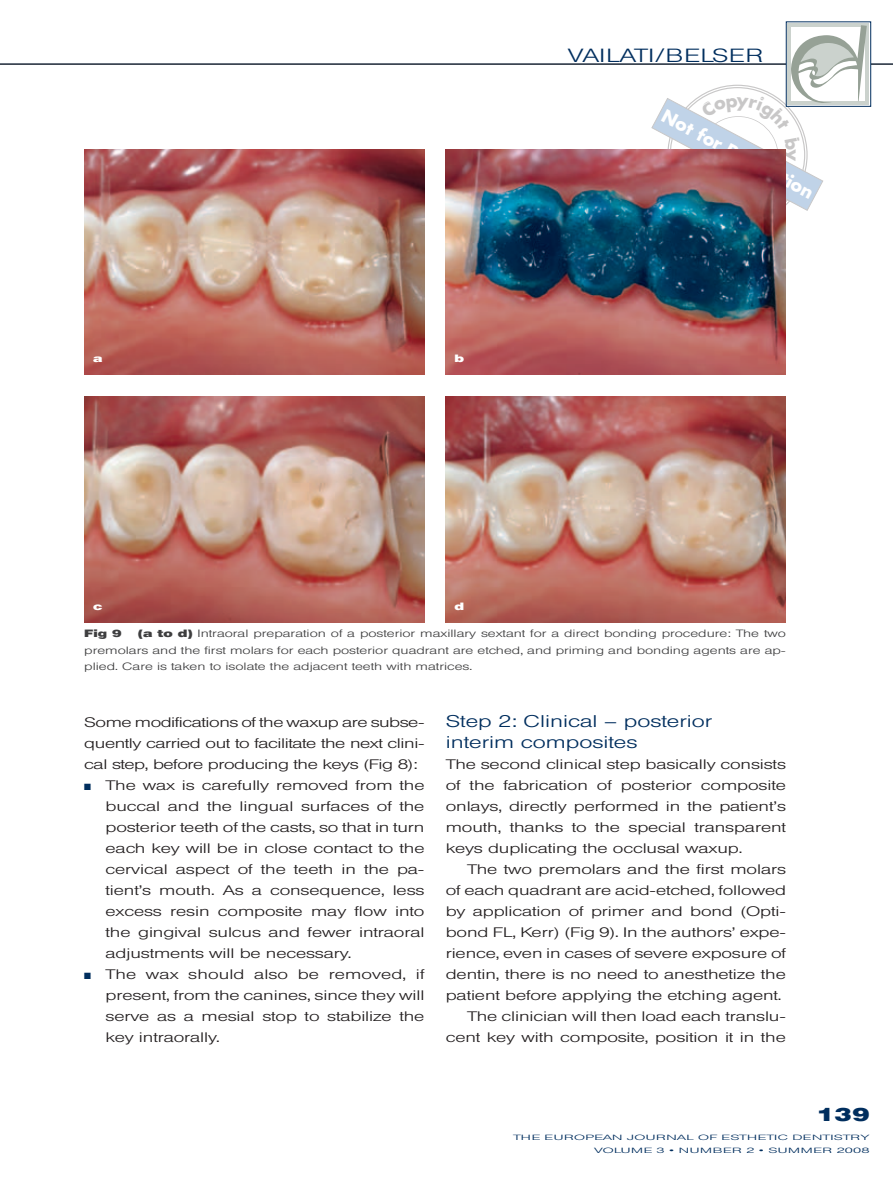
<style>
.page{position:relative;width:893px;height:1191px;background:#fff}
.page>*{position:absolute;margin:0;border:0;box-sizing:border-box;transform-origin:0 0}
.t1{font:700 19.8px "Futura T";color:#fff}
.t2{font:300 18.9px "Helvetica BQ";letter-spacing:.005em;color:#002e5e;scale:1.43 1}
.t3{font:900 18.9px "Helvetica BQ";color:#002e5e;scale:1.43 1}
.t4{font:300 16.8px/21px "Helvetica BQ";color:#002e5e;scale:1.43 1}
.t5{font:300 13.65px/21px "Helvetica BQ";letter-spacing:-.005em;color:#231f20;text-align:justify;scale:1.43 1}
.t6{font:300 10.5px/16.5px "Helvetica BQ";color:#3e3e3f;text-align:justify;scale:1.43 1}
.t7{font:900 10.5px "Helvetica BQ";color:#fff;scale:1.43 1}
.t8{font:900 10.5px "Helvetica BQ";color:#3e3e3f;scale:1.43 1}
.t9{font:300 7.5px/12.8px "Helvetica BQ";letter-spacing:.025em;color:#002e5e;text-align:right;scale:2 1}
.s1{font-weight:900}
.s2{color:#002e5e}
</style>
<div class="page">
<hr style="left:0;top:64px;width:893px;height:1px;background:#231f20">
<div style="left:786px;top:22px;width:85px;height:85px;border:1px solid #002e5e"></div>
<div style="left:788px;top:23px;width:81px;height:82px;background:#cbd2cd"></div>
<img style="left:84px;top:149px;width:340px;height:225px">
<img style="left:446px;top:149px;width:340px;height:225px">
<img style="left:84px;top:397px;width:340px;height:225px">
<img style="left:446px;top:397px;width:340px;height:225px">
<svg style="left:651px;top:25px;width:216px;height:201px"></svg>
<h2 class="t2" style="left:568px;top:49px;width:138px">VAILATI/BELSER</h2>
<p class="t7" style="left:93px;top:355px;width:8px">a</p>
<p class="t7" style="left:454px;top:355px;width:8px">b</p>
<h1 class="t1" style="left:669px;top:103px;width:171px;rotate:28deg">Not for Publication</h1>
<p class="t7" style="left:93px;top:602px;width:8px">c</p>
<p class="t7" style="left:454px;top:602px;width:8px">d</p>
<p class="t8" style="left:84px;top:630px;width:28px">Fig 9</p>
<p class="t6" style="left:84px;top:626px;width:492px;text-indent:54px"><span class="s1">(a to d)</span> Intraoral preparation of a posterior maxillary sextant for a direct bonding procedure: The two premolars and the first molars for each posterior quadrant are etched, and priming and bonding agents are ap&shy;plied. Care is taken to isolate the adjacent teeth with matrices.</p>
<p class="t5" style="left:84px;top:712px;width:239px">Some modifications of the waxup are subse&shy;quently carried out to facilitate the next clini&shy;cal step, before producing the keys (Fig 8):</p>
<p class="t5" style="left:106px;top:775px;width:225px;text-indent:-21px"><span class="s2">■</span> The wax is carefully removed from the buccal and the lingual surfaces of the posterior teeth of the casts, so that in turn each key will be in close contact to the cervical aspect of the teeth in the pa&shy;tient’s mouth. As a consequence, less excess resin composite may flow into the gingival sulcus and fewer intraoral adjustments will be necessary.</p>
<p class="t5" style="left:106px;top:964px;width:225px;text-indent:-21px"><span class="s2">■</span> The wax should also be removed, if present, from the canines, since they will serve as a mesial stop to stabilize the key intraorally.</p>
<p class="t4" style="left:446px;top:712px;width:188px">Step 2: Clinical – posterior interim composites</p>
<p class="t5" style="left:446px;top:754px;width:239px">The second clinical step basically consists of the fabrication of posterior composite onlays, directly performed in the patient’s mouth, thanks to the special transparent keys duplicating the occlusal waxup.</p>
<p class="t5" style="left:467px;top:859px;width:225px">The two premolars and the first molars</p>
<p class="t5" style="left:446px;top:880px;width:239px">of each quadrant are acid-etched, followed</p>
<p class="t5" style="left:446px;top:901px;width:239px">by application of primer and bond (Opti-</p>
<p class="t5" style="left:446px;top:922px;width:239px">bond FL, Kerr) (Fig 9). In the authors’ expe-</p>
<p class="t5" style="left:446px;top:943px;width:239px">rience, even in cases of severe exposure of</p>
<p class="t5" style="left:446px;top:964px;width:239px">dentin, there is no need to anesthetize the</p>
<p class="t5" style="left:446px;top:985px;width:236px">patient before applying the etching agent.</p>
<p class="t5" style="left:467px;top:1006px;width:224px">The clinician will then load each translu-</p>
<p class="t5" style="left:446px;top:1027px;width:239px">cent key with composite, position it in the</p>
<h2 class="t3" style="left:817px;top:1108px;width:38px">139</h2>
<p class="t9" style="left:513px;top:1132px;width:180px">THE EUROPEAN JOURNAL OF ESTHETIC DENTISTRY<br>VOLUME 3 • NUMBER 2 • SUMMER 2008</p>
</div>
